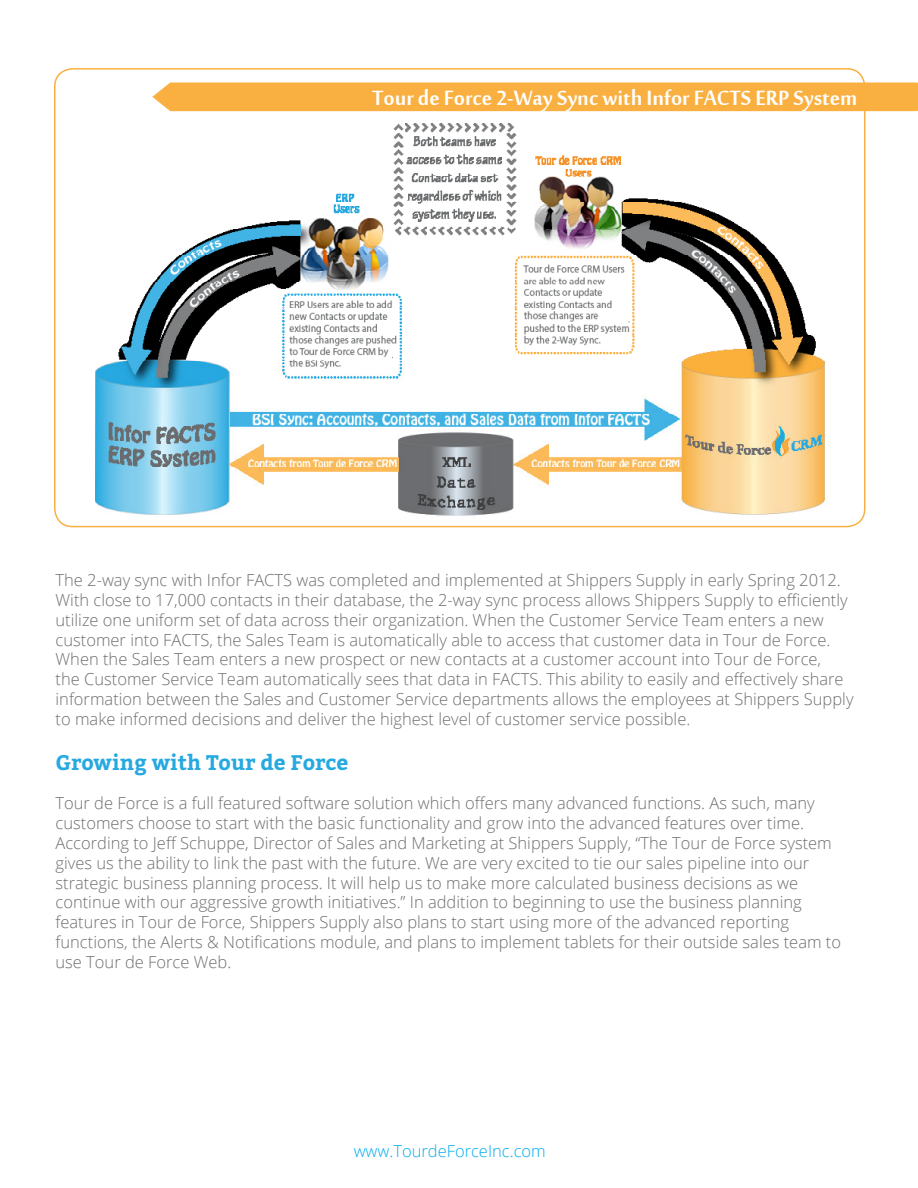
<style>
.page{position:relative;width:918px;height:1188px;background:#fff}
.page>*{position:absolute;margin:0;border:0;box-sizing:border-box;transform-origin:0 0}
.t1{font:31.5px "Mool Boran";color:#fff}
.Paragraph_Style_1{font:700 21px "Bitter";color:#26a9e0}
.Paragraph_Style_1-2{font:300 16.5px/19.8px "Open Sans";color:#6e6e70}
.t2{font:300 16.5px "Open Sans";color:#00aded}
</style>
<div class="page">
<img style="left:95px;top:123px;width:730px;height:393px">
<div style="left:152px;top:82px;width:766px;height:29px;background:#fab040"></div>
<p class="t1" style="left:372px;top:76px;width:487px">Tour de Force 2-Way Sync with Infor FACTS ERP System</p>
<p class="Paragraph_Style_1-2" style="left:56px;top:570px;width:800px">The 2-way sync with Infor FACTS was completed and implemented at Shippers Supply in early Spring 2012.<br>With close to 17,000 contacts in their database, the 2-way sync process allows Shippers Supply to efficiently utilize one uniform set of data across their organization. When the Customer Service Team enters a new customer into FACTS, the Sales Team is automatically able to access that customer data in Tour de Force.<br>When the Sales Team enters a new prospect or new contacts at a customer account into Tour de Force,<br>the Customer Service Team automatically sees that data in FACTS. This ability to easily and effectively share information between the Sales and Customer Service departments allows the employees at Shippers Supply to make informed decisions and deliver the highest level of customer service possible.</p>
<p class="Paragraph_Style_1" style="left:56px;top:746px;width:294px">Growing with Tour de Force</p>
<p class="Paragraph_Style_1-2" style="left:56px;top:793px;width:787px">Tour de Force is a full featured software solution which offers many advanced functions. As such, many customers choose to start with the basic functionality and grow into the advanced features over time.<br>According to Jeff Schuppe, Director of Sales and Marketing at Shippers Supply, “The Tour de Force system gives us the ability to link the past with the future. We are very excited to tie our sales pipeline into our strategic business planning process. It will help us to make more calculated business decisions as we continue with our aggressive growth initiatives.” In addition to beginning to use the business planning features in Tour de Force, Shippers Supply also plans to start using more of the advanced reporting functions, the Alerts &amp; Notifications module, and plans to implement tablets for their outside sales team to use Tour de Force Web.</p>
<p class="t2" style="left:354px;top:1140px;width:194px">www.TourdeForceInc.com</p>
</div>
